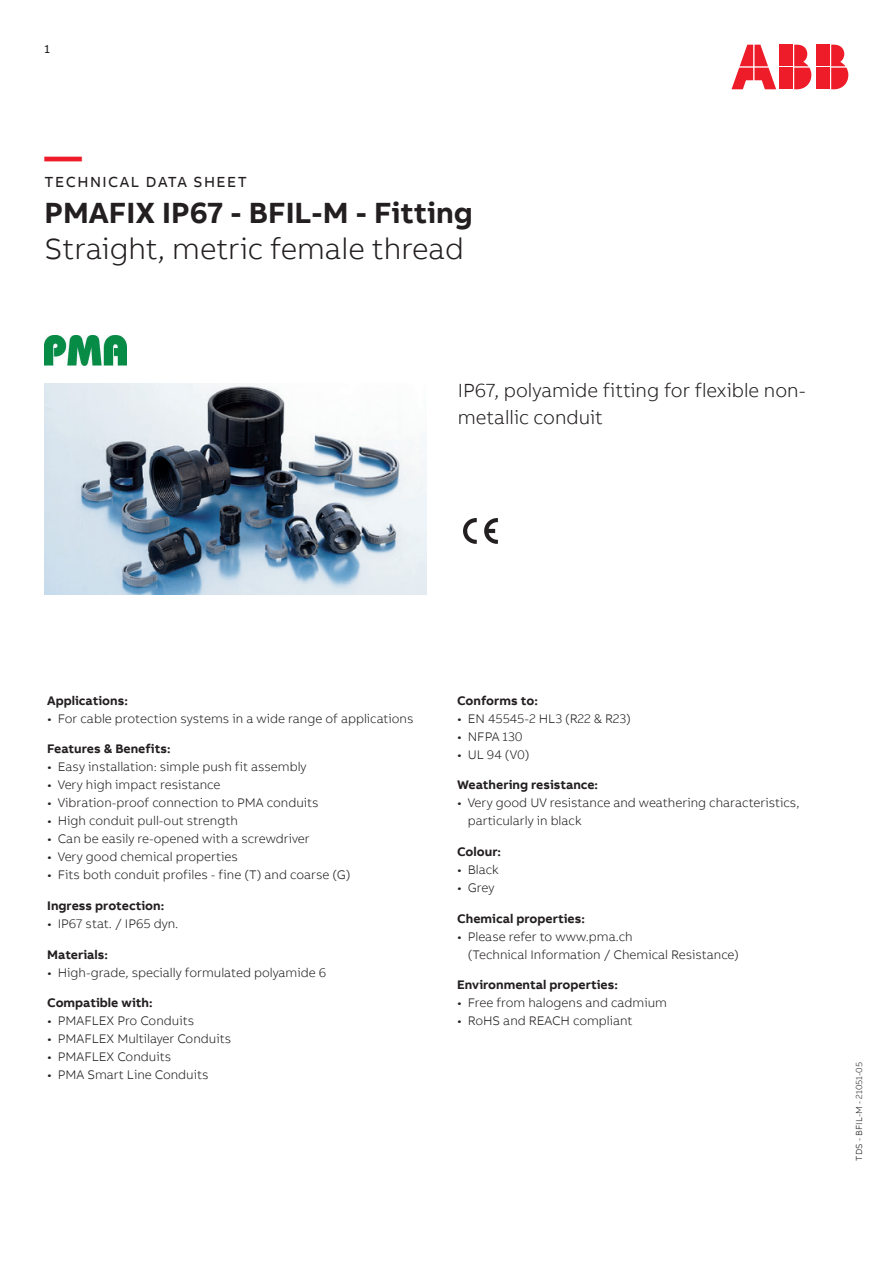
<style>
.page{position:relative;width:893px;height:1263px;background:#fff}
.page>*{position:absolute;margin:0;border:0;box-sizing:border-box;transform-origin:0 0}
.t1{font:700 37.5px "AB Bvoice";color:#ee1c28}
.Subheadlines_25pt{font:300 30px "AB Bvoice";color:#231f20}
.Headlines_25pt___lea{font:700 30px "AB Bvoice";color:#231f20}
.Lead_Text_13pt___lea{font:300 19.5px/27px "AB Bvoice";color:#231f20}
.Category_10pt___lead{font:15px "AB Bvoice";letter-spacing:.1em;color:#231f20}
.t2{font:300 12.75px/18px "AB Bvoice";color:#231f20}
.PT{font:700 12.75px "AB Bvoice";color:#231f20}
.t3{font:12px "AB Bvoice";color:#231f20}
.Type___Part_number{font:300 9px "AB Bvoice";color:#231f20}
</style>
<div class="page">
<div style="left:817px;top:45px;width:13px;height:21px;background:#ee1c28"></div>
<div style="left:817px;top:68px;width:13px;height:21px;background:#ee1c28"></div>
<svg style="left:831px;top:45px;width:17px;height:44px"></svg>
<svg style="left:731px;top:45px;width:45px;height:44px"></svg>
<div style="left:780px;top:45px;width:13px;height:21px;background:#ee1c28"></div>
<div style="left:780px;top:68px;width:13px;height:21px;background:#ee1c28"></div>
<svg style="left:794px;top:45px;width:17px;height:44px"></svg>
<img style="left:45px;top:336px;width:81px;height:29px">
<img style="left:463px;top:518px;width:35px;height:26px">
<img style="left:45px;top:383px;width:382px;height:212px">
<p class="t3" style="left:45px;top:42px;width:7px">1</p>
<p class="t1" style="left:45px;top:132px;width:39px">—</p>
<p class="Category_10pt___lead" style="left:45px;top:173px;width:204px">TECHNICAL DATA SHEET</p>
<p class="Headlines_25pt___lea" style="left:45px;top:193px;width:430px">PMAFIX IP67 - BFIL-M - Fitting</p>
<p class="Subheadlines_25pt" style="left:45px;top:231px;width:421px">Straight, metric female thread</p>
<p class="Lead_Text_13pt___lea" style="left:458px;top:377px;width:349px">IP67, polyamide fitting for flexible non&shy;metallic conduit</p>
<p class="PT" style="left:47px;top:692px;width:82px">Applications:</p>
<p class="t2" style="left:47px;top:709px;width:368px">• For cable protection systems in a wide range of applications</p>
<p class="PT" style="left:47px;top:741px;width:125px">Features &amp; Benefits:</p>
<p class="t2" style="left:47px;top:758px;width:261px">• Easy installation: simple push fit assembly</p>
<p class="t2" style="left:47px;top:776px;width:175px">• Very high impact resistance</p>
<p class="t2" style="left:47px;top:794px;width:273px">• Vibration-proof connection to PMA conduits</p>
<p class="t2" style="left:47px;top:812px;width:192px">• High conduit pull-out strength</p>
<p class="t2" style="left:47px;top:830px;width:264px">• Can be easily re-opened with a screwdriver</p>
<p class="t2" style="left:47px;top:848px;width:192px">• Very good chemical properties</p>
<p class="t2" style="left:47px;top:866px;width:305px">• Fits both conduit profiles - fine (T) and coarse (G)</p>
<p class="PT" style="left:47px;top:898px;width:119px">Ingress protection:</p>
<p class="t2" style="left:47px;top:915px;width:133px">• IP67 stat. / IP65 dyn.</p>
<p class="PT" style="left:47px;top:946px;width:62px">Materials:</p>
<p class="t2" style="left:47px;top:963px;width:281px">• High-grade, specially formulated polyamide 6</p>
<p class="PT" style="left:47px;top:995px;width:107px">Compatible with:</p>
<p class="t2" style="left:47px;top:1012px;width:149px">• PMAFLEX Pro Conduits</p>
<p class="t2" style="left:47px;top:1030px;width:186px">• PMAFLEX Multilayer Conduits</p>
<p class="t2" style="left:47px;top:1048px;width:125px">• PMAFLEX Conduits</p>
<p class="t2" style="left:47px;top:1066px;width:163px">• PMA Smart Line Conduits</p>
<p class="PT" style="left:457px;top:692px;width:82px">Conforms to:</p>
<p class="t2" style="left:457px;top:709px;width:175px">• EN 45545-2 HL3 (R22 &amp; R23)</p>
<p class="t2" style="left:457px;top:727px;width:67px">• NFPA 130</p>
<p class="t2" style="left:457px;top:745px;width:74px">• UL 94 (V0)</p>
<p class="PT" style="left:457px;top:777px;width:142px">Weathering resistance:</p>
<p class="t2" style="left:468px;top:794px;width:333px;text-indent:-11px">• Very good UV resistance and weathering characteristics, particularly in black</p>
<p class="PT" style="left:457px;top:844px;width:45px">Colour:</p>
<p class="t2" style="left:457px;top:861px;width:43px">• Black</p>
<p class="t2" style="left:457px;top:879px;width:39px">• Grey</p>
<p class="PT" style="left:457px;top:910px;width:129px">Chemical properties:</p>
<p class="t2" style="left:468px;top:927px;width:273px;text-indent:-11px">• Please refer to www.pma.ch<br>(Technical Information / Chemical Resistance)</p>
<p class="PT" style="left:457px;top:977px;width:162px">Environmental properties:</p>
<p class="t2" style="left:457px;top:994px;width:211px">• Free from halogens and cadmium</p>
<p class="t2" style="left:457px;top:1012px;width:177px">• RoHS and REACH compliant</p>
<p class="Type___Part_number" style="left:854px;top:1160px;width:100px;rotate:-90deg">TDS - BFIL-M - 21051-05</p>
</div>
